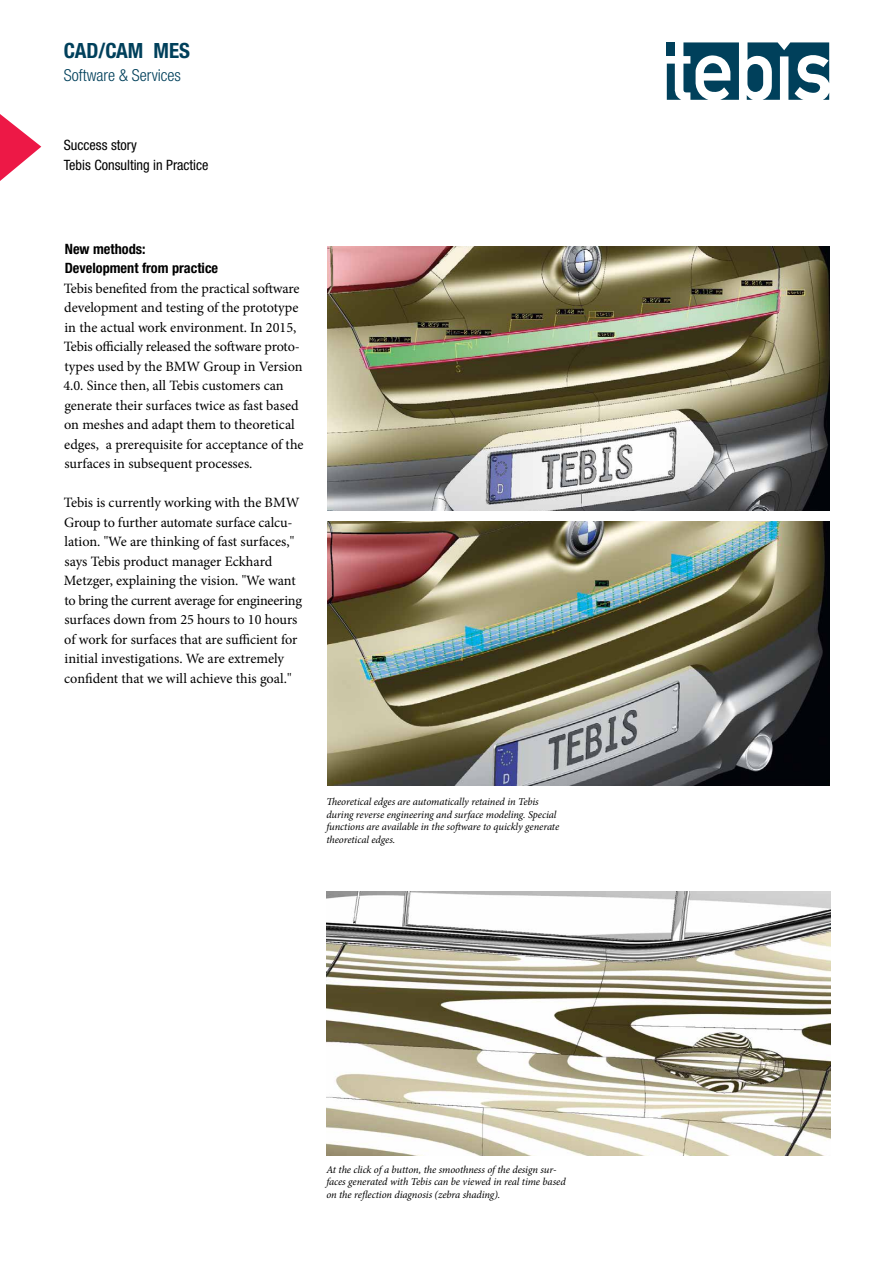
<style>
.page{position:relative;width:893px;height:1263px;background:#fff}
.page>*{position:absolute;margin:0;border:0;box-sizing:border-box;transform-origin:0 0}
.t1{font:700 condensed 21px "Helvetica Neue LT Std";color:#00405b}
.t2{font:300 condensed 16.5px "Helvetica Neue LT Std";color:#00405b}
.t3{font:14.25px/19.5px "Minion Pro";letter-spacing:-.005em;color:#000}
.t4{font:condensed 14.25px/19.5px "Helvetica Neue LT Pro";color:#000}
.t5{font:700 condensed 14.25px/19.5px "Helvetica Neue LT Std";color:#000}
.t6{font:italic 10.5px/12.6px "Minion Pro";letter-spacing:-.01em;color:#000}
</style>
<div class="page">
<img style="left:327px;top:247px;width:503px;height:263px">
<img style="left:327px;top:522px;width:503px;height:263px">
<img style="left:327px;top:892px;width:503px;height:263px">
<svg style="left:667px;top:43px;width:72px;height:57px"></svg>
<svg style="left:747px;top:43px;width:82px;height:57px"></svg>
<svg style="left:0;top:114px;width:41px;height:67px"></svg>
<h1 class="t1" style="left:64px;top:37px;width:128px">CAD/CAM MES</h1>
<p class="t2" style="left:64px;top:65px;width:119px">Software &amp; Services</p>
<p class="t4" style="left:64px;top:135px;width:146px">Success story<br>Tebis Consulting in Practice</p>
<p class="t5" style="left:65px;top:238px;width:155px">New methods:<br>Development from practice</p>
<p class="t3" style="left:63px;top:278px;width:242px">Tebis benefited from the practical software development and testing of the prototype in the actual work environment. In 2015, Tebis officially released the software proto&shy;types used by the BMW Group in Version 4.0. Since then, all Tebis customers can generate their surfaces twice as fast based on meshes and adapt them to theoretical edges, a prerequisite for acceptance of the surfaces in subsequent processes.</p>
<p class="t3" style="left:64px;top:493px;width:240px">Tebis is currently working with the BMW Group to further automate surface calcu&shy;lation. "We are thinking of fast surfaces," says Tebis product manager Eckhard Metzger, explaining the vision. "We want to bring the current average for engineering surfaces down from 25 hours to 10 hours of work for surfaces that are sufficient for initial investigations. We are extremely confident that we will achieve this goal."</p>
<p class="t6" style="left:326px;top:795px;width:234px">Theoretical edges are automatically retained in Tebis during reverse engineering and surface modeling. Special functions are available in the software to quickly generate theoretical edges.</p>
<p class="t6" style="left:326px;top:1163px;width:241px">At the click of a button, the smoothness of the design sur&shy;faces generated with Tebis can be viewed in real time based on the reflection diagnosis (zebra shading).</p>
</div>
